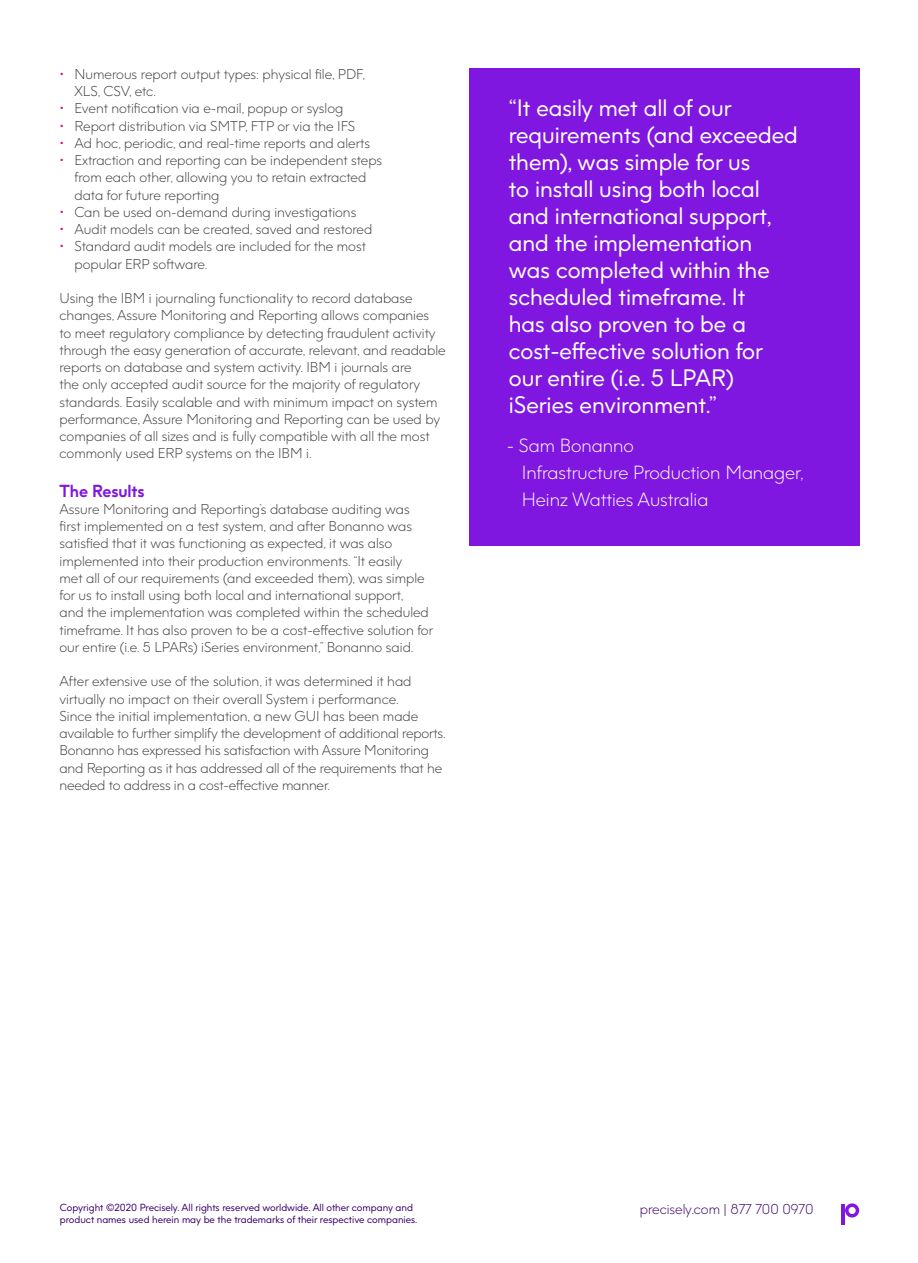
<style>
.page{position:relative;width:918px;height:1263px;background:#fff}
.page>*{position:absolute;margin:0;border:0;box-sizing:border-box;transform-origin:0 0}
.Body{font:22.5px/27px "Precisely";color:#fff}
.t1{font:300 18px/27px "Precisely";color:#fff}
.Paragraph_Style_1{font:700 16.5px "Precisely";letter-spacing:-.005em;color:#8017e1}
.t2{font:300 13.5px/17.2px "Precisely";color:#3e3e3f}
.t3{font:300 13.5px "Precisely";color:#39006b}
.t4{font:9.75px "Precisely";color:#39006b}
.s1{color:#e5007e}
</style>
<div class="page">
<svg style="left:845px;top:1203px;width:14px;height:14px"></svg>
<hr style="left:842px;top:1204px;width:3px;height:20px;background:#8017e1">
<div style="left:469px;top:68px;width:390px;height:478px;background:#8017e1"></div>
<p class="t2" style="left:75px;top:65px;width:292px;text-indent:-15px"><span class="s1">•</span> Numerous report output types: physical file, PDF,<br>XLS, CSV, etc.</p>
<p class="t2" style="left:60px;top:100px;width:285px"><span class="s1">•</span> Event notification via e-mail, popup or syslog</p>
<p class="t2" style="left:60px;top:117px;width:297px"><span class="s1">•</span> Report distribution via SMTP, FTP or via the IFS</p>
<p class="t2" style="left:60px;top:134px;width:312px"><span class="s1">•</span> Ad hoc, periodic, and real-time reports and alerts</p>
<p class="t2" style="left:75px;top:152px;width:309px;text-indent:-15px"><span class="s1">•</span> Extraction and reporting can be independent steps from each other, allowing you to retain extracted data for future reporting</p>
<p class="t2" style="left:60px;top:203px;width:298px"><span class="s1">•</span> Can be used on-demand during investigations</p>
<p class="t2" style="left:60px;top:221px;width:314px"><span class="s1">•</span> Audit models can be created, saved and restored</p>
<p class="t2" style="left:75px;top:238px;width:293px;text-indent:-15px"><span class="s1">•</span> Standard audit models are included for the most popular ERP software.</p>
<p class="t2" style="left:60px;top:290px;width:388px">Using the IBM i journaling functionality to record database changes, Assure Monitoring and Reporting allows companies<br>to meet regulatory compliance by detecting fraudulent activity through the easy generation of accurate, relevant, and readable reports on database and system activity. IBM i journals are<br>the only accepted audit source for the majority of regulatory standards. Easily scalable and with minimum impact on system performance, Assure Monitoring and Reporting can be used by companies of all sizes and is fully compatible with all the most commonly used ERP systems on the IBM i.</p>
<p class="Paragraph_Style_1" style="left:60px;top:480px;width:87px">The Results</p>
<p class="t2" style="left:60px;top:500px;width:375px">Assure Monitoring and Reporting’s database auditing was first implemented on a test system, and after Bonanno was satisfied that it was functioning as expected, it was also implemented into their production environments. “It easily<br>met all of our requirements (and exceeded them), was simple for us to install using both local and international support,<br>and the implementation was completed within the scheduled timeframe. It has also proven to be a cost-effective solution for our entire (i.e. 5 LPARs) iSeries environment,” Bonanno said.</p>
<p class="t2" style="left:60px;top:673px;width:388px">After extensive use of the solution, it was determined it had virtually no impact on their overall System i performance.<br>Since the initial implementation, a new GUI has been made available to further simplify the development of additional reports.<br>Bonanno has expressed his satisfaction with Assure Monitoring and Reporting as it has addressed all of the requirements that he needed to address in a cost-effective manner.</p>
<p class="Body" style="left:509px;top:94px;width:291px">“It easily met all of our requirements (and exceeded them), was simple for us<br>to install using both local and international support, and the implementation was completed within the scheduled timeframe. It<br>has also proven to be a cost-effective solution for our entire (i.e. 5 LPAR) iSeries environment.”</p>
<p class="t1" style="left:522px;top:432px;width:283px;text-indent:-15px">- Sam Bonanno<br>Infrastructure Production Manager,<br>Heinz Watties Australia</p>
<p class="t4" style="left:60px;top:1201px;width:355px">Copyright ©2020 Precisely. All rights reserved worldwide. All other company and</p>
<p class="t4" style="left:60px;top:1213px;width:359px">product names used herein may be the trademarks of their respective companies.</p>
<p class="t3" style="left:640px;top:1201px;width:175px">precisely.com | 877 700 0970</p>
</div>
